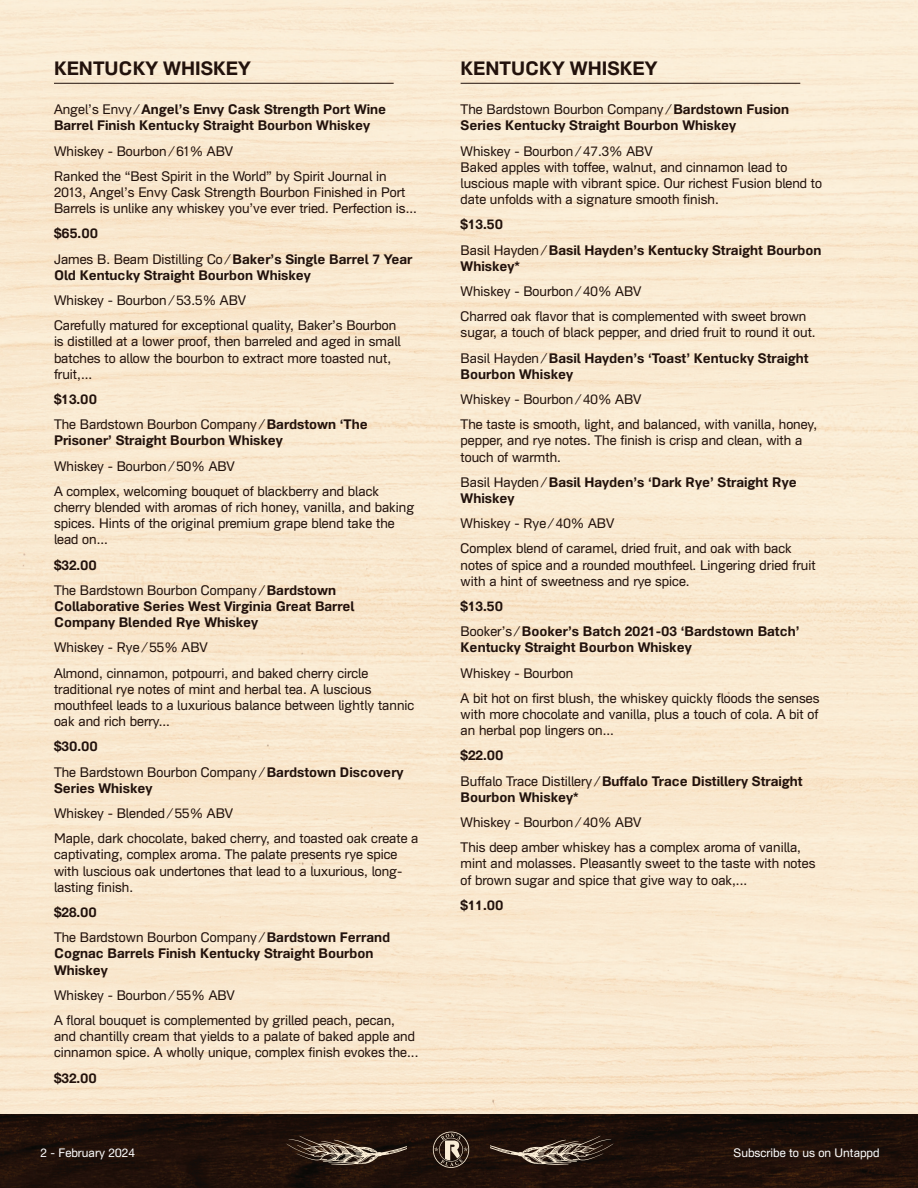
<style>
.page{position:relative;width:918px;height:1188px;background:#fff}
.page>*{position:absolute;margin:0;border:0;box-sizing:border-box;transform-origin:0 0}
.t1{font:700 18.9px "Grammatika";color:#22120c}
.t2{font:13.5px/16.2px "Grammatika";color:#22120c}
.t3{font:700 13.5px/16.2px "Grammatika";color:#22120c}
.t4{font:12px "Grammatika";color:#fff}
.s1{font-weight:400}
.s2{font-weight:700}
</style>
<div class="page">
<img style="left:0;top:0;width:918px;height:1115px">
<img style="left:0;top:1115px;width:918px;height:73px">
<svg style="left:286px;top:1136px;width:120px;height:29px;background:#4f3f34"></svg>
<svg style="left:490px;top:1136px;width:123px;height:29px;background:#4c3d33"></svg>
<svg style="left:433px;top:1132px;width:36px;height:36px"></svg>
<hr style="left:54px;top:83px;width:340px;height:1px;background:#22120c">
<hr style="left:461px;top:83px;width:339px;height:1px;background:#22120c">
<h1 class="t1" style="left:54px;top:57px;width:198px">KENTUCKY WHISKEY</h1>
<p class="t3" style="left:54px;top:101px;width:334px"><span class="s1">Angel’s Envy ⁄</span> Angel’s Envy Cask Strength Port Wine<br>Barrel Finish Kentucky Straight Bourbon Whiskey</p>
<p class="t2" style="left:54px;top:138px;width:334px;line-height:25.2px">Whiskey - Bourbon ⁄ 61% ABV<br>Ranked the “Best Spirit in the World” by Spirit Journal in</p>
<p class="t2" style="left:54px;top:184px;width:364px">2013, Angel’s Envy Cask Strength Bourbon Finished in Port<br>Barrels is unlike any whiskey you’ve ever tried. Perfection is...</p>
<p class="t3" style="left:54px;top:221px;width:360px;line-height:25.2px">$65.00<br><span class="s1">James B. Beam Distilling Co ⁄</span> Baker’s Single Barrel 7 Year</p>
<p class="t3" style="left:54px;top:267px;width:258px">Old Kentucky Straight Bourbon Whiskey</p>
<p class="t2" style="left:54px;top:287px;width:344px;line-height:25.2px">Whiskey - Bourbon ⁄ 53.5% ABV<br>Carefully matured for exceptional quality, Baker’s Bourbon</p>
<p class="t2" style="left:54px;top:333px;width:348px">is distilled at a lower proof, then barreled and aged in small batches to allow the bourbon to extract more toasted nut, fruit,...</p>
<p class="t2" style="left:54px;top:386px;width:315px;line-height:25.2px"><span class="s2">$13.00<br></span>The Bardstown Bourbon Company ⁄ <span class="s2">Bardstown ‘The</span></p>
<p class="t3" style="left:54px;top:432px;width:230px">Prisoner’ Straight Bourbon Whiskey</p>
<p class="t2" style="left:54px;top:453px;width:327px;line-height:25.2px">Whiskey - Bourbon ⁄ 50% ABV<br>A complex, welcoming bouquet of blackberry and black</p>
<p class="t2" style="left:54px;top:499px;width:362px">cherry blended with aromas of rich honey, vanilla, and baking spices. Hints of the original premium grape blend take the lead on...</p>
<p class="t2" style="left:54px;top:552px;width:284px;line-height:25.2px"><span class="s2">$32.00<br></span>The Bardstown Bourbon Company ⁄ <span class="s2">Bardstown</span></p>
<p class="t3" style="left:54px;top:598px;width:302px">Collaborative Series West Virginia Great Barrel<br>Company Blended Rye Whiskey</p>
<p class="t2" style="left:54px;top:635px;width:316px;line-height:25.2px">Whiskey - Rye ⁄ 55% ABV<br>Almond, cinnamon, potpourri, and baked cherry circle</p>
<p class="t2" style="left:54px;top:681px;width:362px">traditional rye notes of mint and herbal tea. A luscious mouthfeel leads to a luxurious balance between lightly tannic oak and rich berry...</p>
<p class="t2" style="left:54px;top:734px;width:351px;line-height:25.2px"><span class="s2">$30.00<br></span>The Bardstown Bourbon Company ⁄ <span class="s2">Bardstown Discovery</span></p>
<p class="t3" style="left:54px;top:780px;width:100px">Series Whiskey</p>
<p class="t2" style="left:54px;top:800px;width:366px;line-height:25.2px">Whiskey - Blended ⁄ 55% ABV<br>Maple, dark chocolate, baked cherry, and toasted oak create a</p>
<p class="t2" style="left:54px;top:846px;width:350px">captivating, complex aroma. The palate presents rye spice with luscious oak undertones that lead to a luxurious, long&shy;lasting finish.</p>
<p class="t2" style="left:54px;top:899px;width:338px;line-height:25.2px"><span class="s2">$28.00<br></span>The Bardstown Bourbon Company ⁄ <span class="s2">Bardstown Ferrand</span></p>
<p class="t3" style="left:54px;top:945px;width:321px">Cognac Barrels Finish Kentucky Straight Bourbon<br>Whiskey</p>
<p class="t2" style="left:54px;top:982px;width:343px;line-height:25.2px">Whiskey - Bourbon ⁄ 55% ABV<br>A floral bouquet is complemented by grilled peach, pecan,</p>
<p class="t2" style="left:54px;top:1028px;width:366px">and chantilly cream that yields to a palate of baked apple and cinnamon spice. A wholly unique, complex finish evokes the...</p>
<p class="t3" style="left:54px;top:1069px;width:45px">$32.00</p>
<h1 class="t1" style="left:461px;top:57px;width:198px">KENTUCKY WHISKEY</h1>
<p class="t3" style="left:461px;top:101px;width:330px"><span class="s1">The Bardstown Bourbon Company ⁄</span> Bardstown Fusion<br>Series Kentucky Straight Bourbon Whiskey</p>
<p class="t2" style="left:461px;top:142px;width:363px">Whiskey - Bourbon ⁄ 47.3% ABV<br>Baked apples with toffee, walnut, and cinnamon lead to luscious maple with vibrant spice. Our richest Fusion blend to date unfolds with a signature smooth finish.</p>
<p class="t3" style="left:461px;top:212px;width:362px;line-height:25.2px">$13.50<br><span class="s1">Basil Hayden ⁄</span> Basil Hayden’s Kentucky Straight Bourbon</p>
<p class="t3" style="left:461px;top:258px;width:61px">Whiskey*</p>
<p class="t2" style="left:461px;top:278px;width:347px;line-height:25.2px">Whiskey - Bourbon ⁄ 40% ABV<br>Charred oak flavor that is complemented with sweet brown</p>
<p class="t2" style="left:461px;top:320px;width:357px;line-height:25.2px">sugar, a touch of black pepper, and dried fruit to round it out.<br>Basil Hayden ⁄ <span class="s2">Basil Hayden’s ‘Toast’ Kentucky Straight</span></p>
<p class="t3" style="left:461px;top:366px;width:114px">Bourbon Whiskey</p>
<p class="t2" style="left:461px;top:386px;width:358px;line-height:25.2px">Whiskey - Bourbon ⁄ 40% ABV<br>The taste is smooth, light, and balanced, with vanilla, honey,</p>
<p class="t2" style="left:461px;top:432px;width:343px">pepper, and rye notes. The finish is crisp and clean, with a touch of warmth.</p>
<p class="t3" style="left:461px;top:474px;width:338px"><span class="s1">Basil Hayden ⁄</span> Basil Hayden’s ‘Dark Rye’ Straight Rye<br>Whiskey</p>
<p class="t2" style="left:461px;top:511px;width:333px;line-height:25.2px">Whiskey - Rye ⁄ 40% ABV<br>Complex blend of caramel, dried fruit, and oak with back</p>
<p class="t2" style="left:461px;top:557px;width:356px">notes of spice and a rounded mouthfeel. Lingering dried fruit with a hint of sweetness and rye spice.</p>
<p class="t3" style="left:461px;top:593px;width:340px;line-height:25.2px">$13.50<br><span class="s1">Booker’s ⁄</span> Booker’s Batch 2021-03 ‘Bardstown Batch’</p>
<p class="t3" style="left:461px;top:639px;width:233px">Kentucky Straight Bourbon Whiskey</p>
<p class="t2" style="left:461px;top:660px;width:360px;line-height:25.2px">Whiskey - Bourbon<br>A bit hot on first blush, the whiskey quickly floods the senses</p>
<p class="t2" style="left:461px;top:706px;width:359px">with more chocolate and vanilla, plus a touch of cola. A bit of an herbal pop lingers on...</p>
<p class="t3" style="left:461px;top:743px;width:344px;line-height:25.2px">$22.00<br><span class="s1">Buffalo Trace Distillery ⁄</span> Buffalo Trace Distillery Straight</p>
<p class="t3" style="left:461px;top:789px;width:120px">Bourbon Whiskey*</p>
<p class="t2" style="left:461px;top:809px;width:342px;line-height:25.2px">Whiskey - Bourbon ⁄ 40% ABV<br>This deep amber whiskey has a complex aroma of vanilla,</p>
<p class="t2" style="left:461px;top:855px;width:356px">mint and molasses. Pleasantly sweet to the taste with notes of brown sugar and spice that give way to oak,...</p>
<p class="t3" style="left:461px;top:897px;width:45px">$11.00</p>
<p class="t4" style="left:40px;top:1145px;width:96px">2 - February 2024</p>
<p class="t4" style="left:734px;top:1145px;width:148px">Subscribe to us on Untappd</p>
</div>
